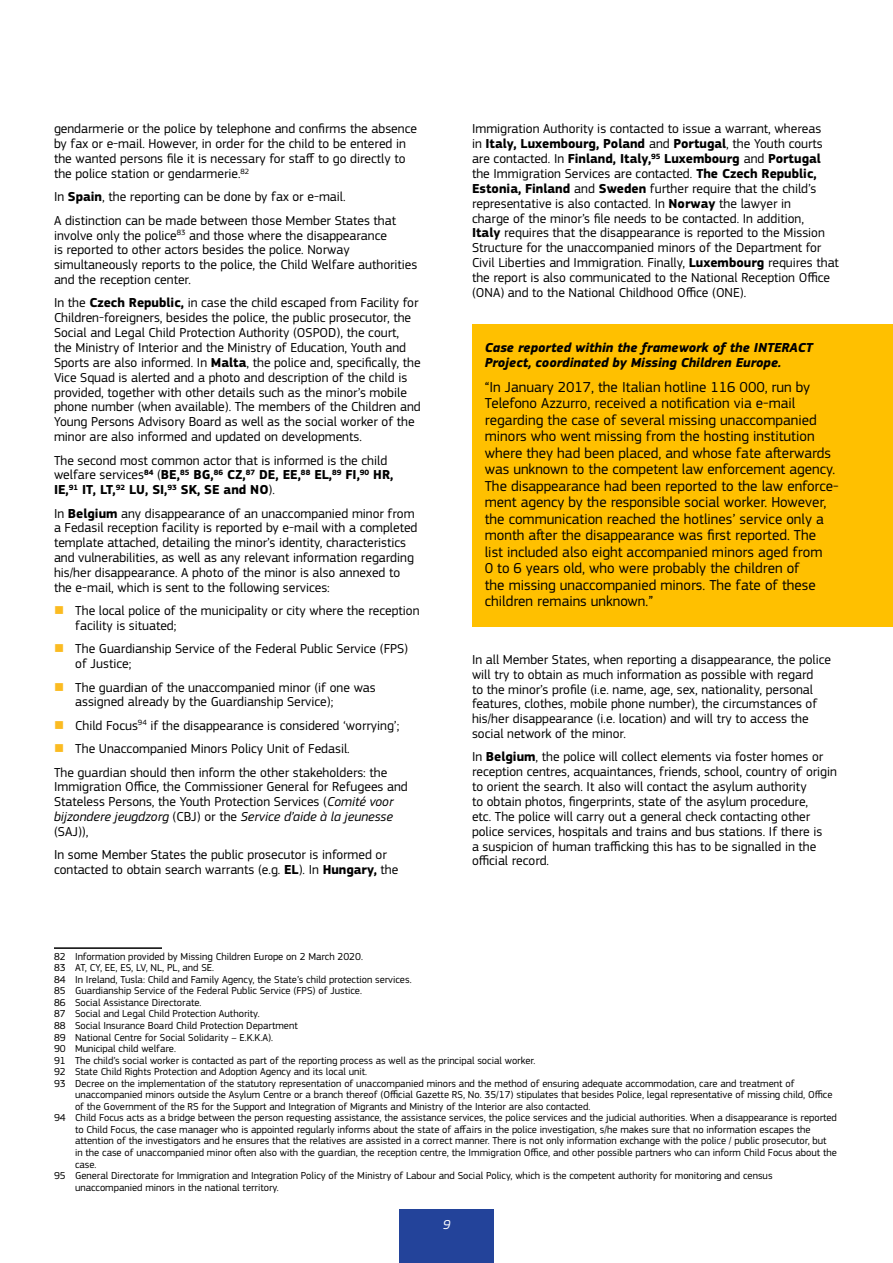
<style>
.page{position:relative;width:893px;height:1263px;background:#fff}
.page>*{position:absolute;margin:0;border:0;box-sizing:border-box;transform-origin:0 0}
.t1{font:15px/16.5px "EC Square Sans Pro";color:#000}
.t2{font:13.5px/14.9px "EC Square Sans Pro";color:#000}
.t3{font:italic 700 13.5px/14.9px "EC Square Sans Pro";color:#000}
.t4{font:italic 13.5px "EC Square Sans Pro";color:#fff}
.t5{font:10.5px "EC Square Sans Pro";color:#000}
.s1{font-weight:700}
.s2{color:#fbbb21}
.s3{font-style:italic}
</style>
<div class="page">
<div style="left:399px;top:1209px;width:95px;height:54px;background:#23439a"></div>
<hr style="left:54px;top:947px;width:108px;height:2px;background:#000">
<div style="left:472px;top:325px;width:420px;height:58px;background:#ffc000"></div>
<div style="left:472px;top:364px;width:420px;height:263px;background:#ffc000"></div>
<p class="t2" style="left:54px;top:122px;width:364px">gendarmerie or the police by telephone and confirms the absence by fax or e-mail. However, in order for the child to be entered in the wanted persons file it is necessary for staff to go directly to the police station or gendarmerie.<sup>82</sup></p>
<p class="t2" style="left:54px;top:185px;width:344px;line-height:23.4px">In <span class="s1">Spain</span>, the reporting can be done by fax or e-mail.<br>A distinction can be made between those Member States that</p>
<p class="t2" style="left:54px;top:228px;width:365px">involve only the police<sup>83</sup> and those where the disappearance<br>is reported to other actors besides the police. Norway simultaneously reports to the police, the Child Welfare authorities and the reception center.</p>
<p class="t2" style="left:54px;top:296px;width:368px">In the <span class="s1">Czech Republic,</span> in case the child escaped from Facility for Children-foreigners, besides the police, the public prosecutor, the Social and Legal Child Protection Authority (OSPOD), the court,<br>the Ministry of Interior and the Ministry of Education, Youth and Sports are also informed. In <span class="s1">Malta</span>, the police and, specifically, the Vice Squad is alerted and a photo and description of the child is provided, together with other details such as the minor’s mobile phone number (when available). The members of the Children and Young Persons Advisory Board as well as the social worker of the minor are also informed and updated on developments.</p>
<p class="t2" style="left:54px;top:453px;width:341px">The second most common actor that is informed is the child welfare services<sup>84</sup> (<span class="s1">BE,</span><sup>85</sup> <span class="s1">BG,</span><sup>86</sup> <span class="s1">CZ,</span><sup>87</sup> <span class="s1">DE, EE,</span><sup>88</sup> <span class="s1">EL,</span><sup>89</sup> <span class="s1">FI,</span><sup>90</sup> <span class="s1">HR,<br>IE,</span><sup>91</sup> <span class="s1">IT, LT,</span><sup>92</sup> <span class="s1">LU, SI,</span><sup>93</sup> <span class="s1">SK, SE and NO</span>).</p>
<p class="t2" style="left:54px;top:506px;width:365px">In <span class="s1">Belgium</span> any disappearance of an unaccompanied minor from a Fedasil reception facility is reported by e-mail with a completed template attached, detailing the minor’s identity, characteristics and vulnerabilities, as well as any relevant information regarding his/her disappearance. A photo of the minor is also annexed to the e-mail, which is sent to the following services:</p>
<p class="t2" style="left:75px;top:603px;width:346px;text-indent:-21px"><span class="s2">■</span> The local police of the municipality or city where the reception facility is situated;</p>
<p class="t2" style="left:75px;top:642px;width:334px;text-indent:-21px"><span class="s2">■</span> The Guardianship Service of the Federal Public Service (FPS) of Justice;</p>
<p class="t2" style="left:75px;top:680px;width:302px;text-indent:-21px"><span class="s2">■</span> The guardian of the unaccompanied minor (if one was assigned already by the Guardianship Service);</p>
<p class="t2" style="left:54px;top:718px;width:347px"><span class="s2">■</span> Child Focus<sup>94</sup> if the disappearance is considered ‘worrying’;</p>
<p class="t2" style="left:54px;top:737px;width:335px;line-height:23.4px"><span class="s2">■</span> The Unaccompanied Minors Policy Unit of Fedasil.<br>The guardian should then inform the other stakeholders: the</p>
<p class="t2" style="left:54px;top:779px;width:355px">Immigration Office, the Commissioner General for Refugees and Stateless Persons, the Youth Protection Services (<span class="s3">Comité voor bijzondere jeugdzorg</span> (CBJ) or the <span class="s3">Service d’aide à la jeunesse </span>(SAJ)),</p>
<p class="t2" style="left:54px;top:847px;width:346px">In some Member States the public prosecutor is informed or contacted to obtain search warrants (e.g. <span class="s1">EL</span>). In <span class="s1">Hungary,</span> the</p>
<p class="t2" style="left:472px;top:122px;width:368px">Immigration Authority is contacted to issue a warrant, whereas<br>in <span class="s1">Italy, Luxembourg, Poland</span> and <span class="s1">Portugal</span>, the Youth courts are contacted. In <span class="s1">Finland, Italy,</span><sup>95</sup> <span class="s1">Luxembourg</span> and <span class="s1">Portugal </span>the Immigration Services are contacted. <span class="s1">The Czech Republic, Estonia, Finland</span> and <span class="s1">Sweden</span> further require that the child’s representative is also contacted. In <span class="s1">Norway</span> the lawyer in<br>charge of the minor’s file needs to be contacted. In addition,<br><span class="s1">Italy</span> requires that the disappearance is reported to the Mission Structure for the unaccompanied minors of the Department for Civil Liberties and Immigration. Finally, <span class="s1">Luxembourg</span> requires that the report is also communicated to the National Reception Office (ONA) and to the National Childhood Office (ONE).</p>
<p class="t3" style="left:485px;top:341px;width:330px">Case reported within the framework of the INTERACT<br>Project, coordinated by Missing Children Europe.</p>
<p class="t1" style="left:485px;top:379px;width:356px">“In January 2017, the Italian hotline 116 000, run by Telefono Azzurro, received a notification via e-mail regarding the case of several missing unaccompanied minors who went missing from the hosting institution where they had been placed, and whose fate afterwards was unknown to the competent law enforcement agency.<br>The disappearance had been reported to the law enforce&shy;ment agency by the responsible social worker. However, the communication reached the hotlines’ service only a month after the disappearance was first reported. The<br>list included also eight accompanied minors aged from<br>0 to 6 years old, who were probably the children of<br>the missing unaccompanied minors. The fate of these children remains unknown.”</p>
<p class="t2" style="left:472px;top:652px;width:361px">In all Member States, when reporting a disappearance, the police will try to obtain as much information as possible with regard<br>to the minor’s profile (i.e. name, age, sex, nationality, personal features, clothes, mobile phone number), the circumstances of his/her disappearance (i.e. location) and will try to access the social network of the minor.</p>
<p class="t2" style="left:472px;top:750px;width:366px">In <span class="s1">Belgium</span>, the police will collect elements via foster homes or reception centres, acquaintances, friends, school, country of origin to orient the search. It also will contact the asylum authority<br>to obtain photos, fingerprints, state of the asylum procedure,<br>etc. The police will carry out a general check contacting other police services, hospitals and trains and bus stations. If there is<br>a suspicion of human trafficking this has to be signalled in the official record.</p>
<p class="t5" style="left:54px;top:950px;width:310px">82 Information provided by Missing Children Europe on 2 March 2020.</p>
<p class="t5" style="left:54px;top:962px;width:162px">83 AT, CY, EE, ES, LV, NL, PL, and SE.</p>
<p class="t5" style="left:54px;top:973px;width:359px">84 In Ireland, Tusla: Child and Family Agency, the State’s child protection services.</p>
<p class="t5" style="left:54px;top:985px;width:309px">85 Guardianship Service of the Federal Public Service (FPS) of Justice.</p>
<p class="t5" style="left:54px;top:996px;width:149px">86 Social Assistance Directorate.</p>
<p class="t5" style="left:54px;top:1008px;width:207px">87 Social and Legal Child Protection Authority.</p>
<p class="t5" style="left:54px;top:1019px;width:245px">88 Social Insurance Board Child Protection Department</p>
<p class="t5" style="left:54px;top:1031px;width:221px">89 National Centre for Social Solidarity – E.K.K.A).</p>
<p class="t5" style="left:54px;top:1042px;width:123px">90 Municipal child welfare.</p>
<p class="t5" style="left:54px;top:1054px;width:483px">91 The child’s social worker is contacted as part of the reporting process as well as the principal social worker.</p>
<p class="t5" style="left:54px;top:1065px;width:315px">92 State Child Rights Protection and Adoption Agency and its local unit.</p>
<p class="t5" style="left:54px;top:1077px;width:742px">93 Decree on the implementation of the statutory representation of unaccompanied minors and the method of ensuring adequate accommodation, care and treatment of</p>
<p class="t5" style="left:75px;top:1089px;width:759px">unaccompanied minors outside the Asylum Centre or a branch thereof (Official Gazette RS, No. 35/17) stipulates that besides Police, legal representative of missing child, Office</p>
<p class="t5" style="left:75px;top:1100px;width:517px">of the Government of the RS for the Support and Integration of Migrants and Ministry of the Interior are also contacted.</p>
<p class="t5" style="left:54px;top:1112px;width:784px">94 Child Focus acts as a bridge between the person requesting assistance, the assistance services, the police services and the judicial authorities. When a disappearance is reported</p>
<p class="t5" style="left:75px;top:1123px;width:737px">to Child Focus, the case manager who is appointed regularly informs about the state of affairs in the police investigation, s/he makes sure that no information escapes the</p>
<p class="t5" style="left:75px;top:1135px;width:753px">attention of the investigators and he ensures that the relatives are assisted in a correct manner. There is not only information exchange with the police / public prosecutor, but</p>
<p class="t5" style="left:75px;top:1146px;width:764px">in the case of unaccompanied minor often also with the guardian, the reception centre, the Immigration Office, and other possible partners who can inform Child Focus about the</p>
<p class="t5" style="left:75px;top:1158px;width:23px">case.</p>
<p class="t5" style="left:54px;top:1169px;width:720px">95 General Directorate for Immigration and Integration Policy of the Ministry of Labour and Social Policy, which is the competent authority for monitoring and census</p>
<p class="t5" style="left:75px;top:1181px;width:205px">unaccompanied minors in the national territory.</p>
<p class="t4" style="left:443px;top:1216px;width:6px">9</p>
</div>
